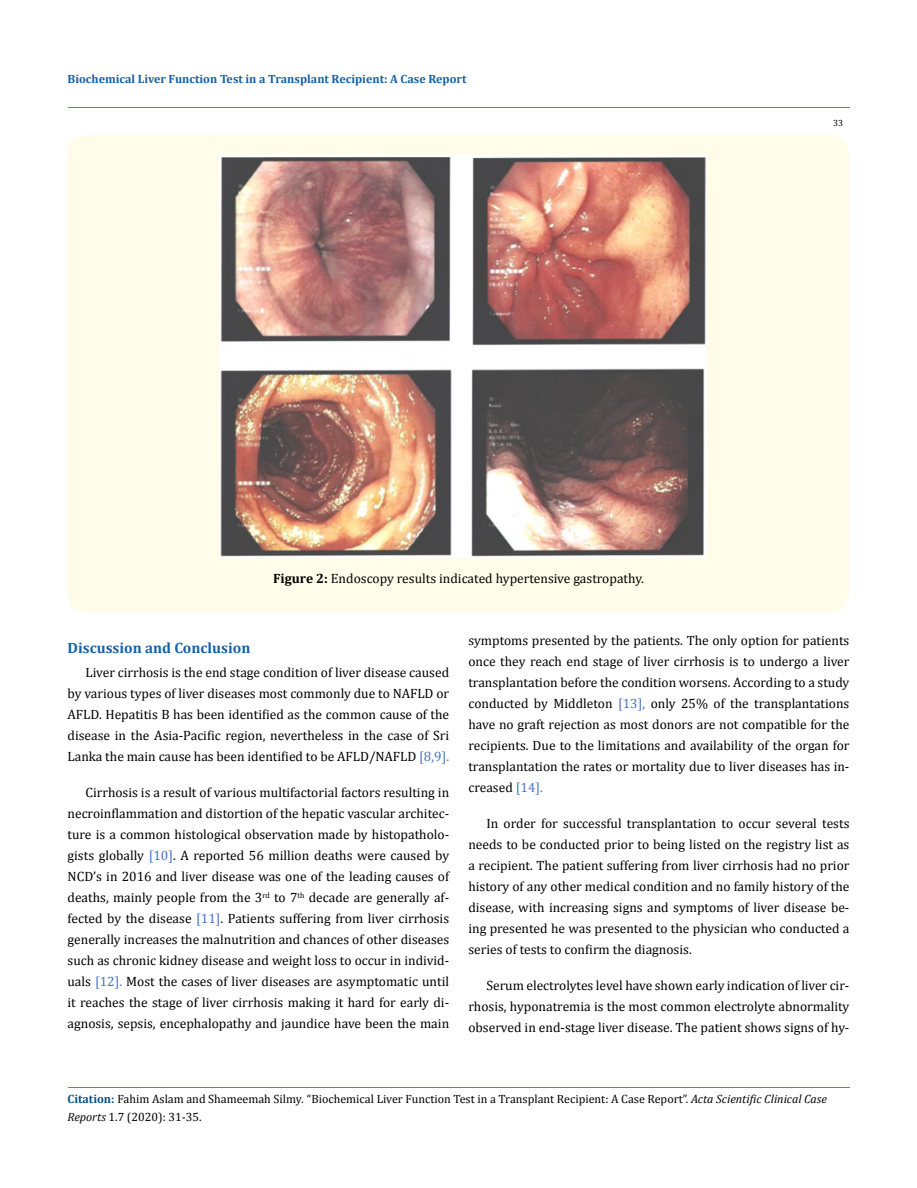
<style>
.page{position:relative;width:917px;height:1188px;background:#fff}
.page>*{position:absolute;margin:0;border:0;box-sizing:border-box;transform-origin:0 0}
.t1{font:700 15px "Cambria";color:#1560a6}
.t2{font:13.5px/21px "Cambria";color:#000;text-align:justify}
.t3{font:12px/18px "Cambria";color:#000}
.t4{font:700 12px "Cambria";color:#1560a6}
.t5{font:9px "Cambria";color:#000}
.s1{font-weight:700}
.s2{color:#4472c4}
.s3{font-weight:700;color:#035089}
.s4{font-style:italic}
</style>
<div class="page">
<div style="left:68px;top:135px;width:781px;height:478px;background:#fffde9;border-radius:18px"></div>
<img style="left:219px;top:155px;width:487px;height:403px">
<hr style="left:68px;top:108px;width:781px;height:1px;background:#e05d1a">
<hr style="left:68px;top:1087px;width:781px;height:1px;background:#e05d1a">
<p class="t4" style="left:68px;top:70px;width:400px">Biochemical Liver Function Test in a Transplant Recipient: A Case Report</p>
<p class="t2" style="left:273px;top:568px;width:372px"><span class="s1">Figure 2:</span> Endoscopy results indicated hypertensive gastropathy.</p>
<p class="t5" style="left:833px;top:118px;width:11px">33</p>
<p class="t1" style="left:68px;top:638px;width:184px">Discussion and Conclusion</p>
<p class="t2" style="left:68px;top:662px;width:383px;text-indent:18px">Liver cirrhosis is the end stage condition of liver disease caused by various types of liver diseases most commonly due to NAFLD or AFLD. Hepatitis B has been identified as the common cause of the disease in the Asia-Pacific region, nevertheless in the case of Sri Lanka the main cause has been identified to be AFLD/NAFLD <span class="s2">[8,9].</span></p>
<p class="t2" style="left:68px;top:782px;width:383px;text-indent:18px">Cirrhosis is a result of various multifactorial factors resulting in necroinflammation and distortion of the hepatic vascular architec&shy;ture is a common histological observation made by histopatholo&shy;gists globally <span class="s2">[10]</span>. A reported 56 million deaths were caused by NCD’s in 2016 and liver disease was one of the leading causes of deaths, mainly people from the 3<sup>rd</sup> to 7<sup>th</sup> decade are generally af&shy;fected by the disease <span class="s2">[11]</span>. Patients suffering from liver cirrhosis generally increases the malnutrition and chances of other diseases such as chronic kidney disease and weight loss to occur in individ&shy;uals <span class="s2">[12].</span> Most the cases of liver diseases are asymptomatic until it reaches the stage of liver cirrhosis making it hard for early di&shy;agnosis, sepsis, encephalopathy and jaundice have been the main</p>
<p class="t2" style="left:468px;top:630px;width:382px">symptoms presented by the patients. The only option for patients once they reach end stage of liver cirrhosis is to undergo a liver transplantation before the condition worsens. According to a study conducted by Middleton <span class="s2">[13],</span> only 25% of the transplantations have no graft rejection as most donors are not compatible for the recipients. Due to the limitations and availability of the organ for transplantation the rates or mortality due to liver diseases has in&shy;creased <span class="s2">[14].</span></p>
<p class="t2" style="left:468px;top:813px;width:382px;text-indent:18px">In order for successful transplantation to occur several tests needs to be conducted prior to being listed on the registry list as a recipient. The patient suffering from liver cirrhosis had no prior history of any other medical condition and no family history of the disease, with increasing signs and symptoms of liver disease be&shy;ing presented he was presented to the physician who conducted a series of tests to confirm the diagnosis.</p>
<p class="t2" style="left:468px;top:975px;width:382px;text-indent:18px">Serum electrolytes level have shown early indication of liver cir&shy;rhosis, hyponatremia is the most common electrolyte abnormality observed in end-stage liver disease. The patient shows signs of hy-</p>
<p class="t3" style="left:68px;top:1090px;width:760px"><span class="s3">Citation:</span> Fahim Aslam and Shameemah Silmy<span class="s4">.</span> “Biochemical Liver Function Test in a Transplant Recipient: A Case Report”. <span class="s4">Acta Scientific Clinical Case<br>Reports</span> 1.7 (2020): 31-35.</p>
</div>
